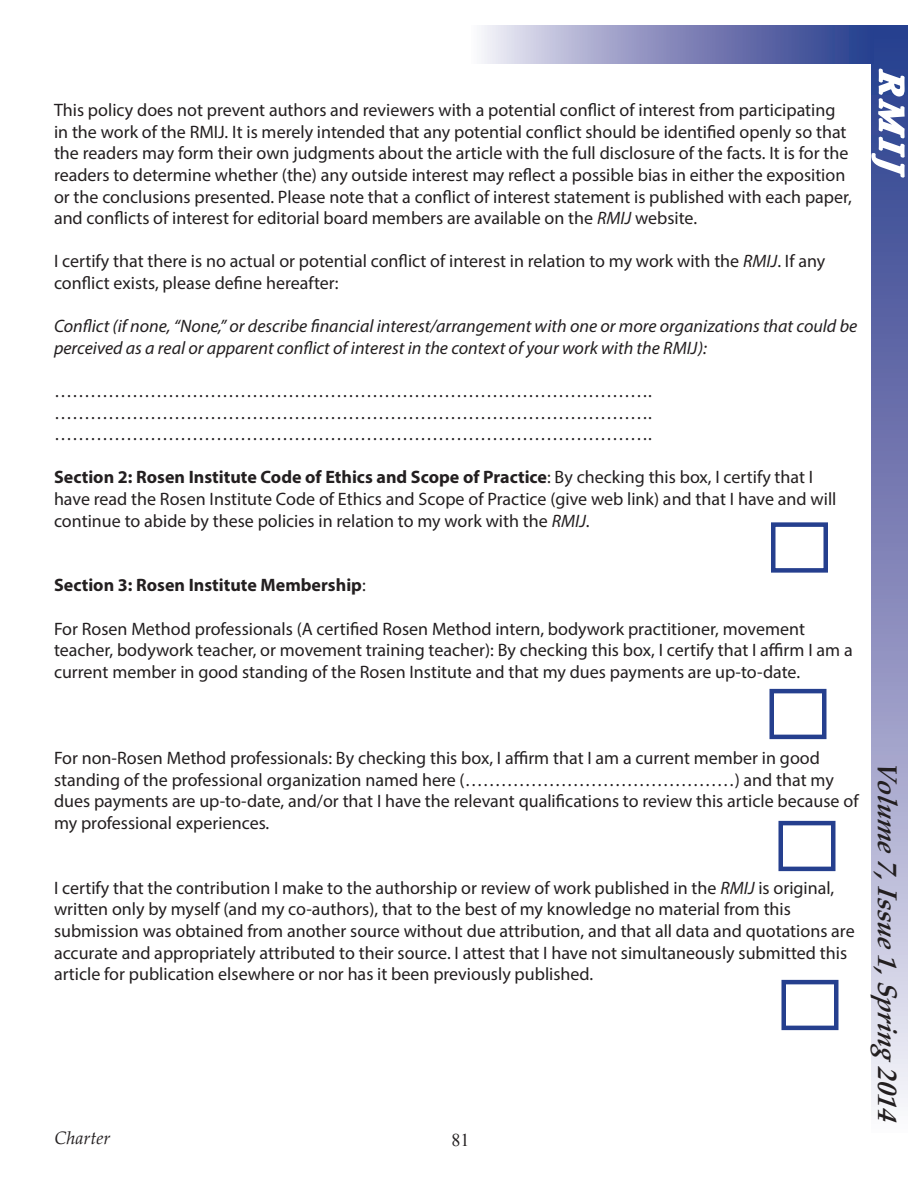
<style>
.page{position:relative;width:918px;height:1188px;background:#fff}
.page>*{position:absolute;margin:0;border:0;box-sizing:border-box;transform-origin:0 0}
.t1{font:italic 700 33px "Palatino Linotype";color:#fff}
.t2{font:italic 700 27px "Palatino Linotype";color:#231f20}
.t3{font:18px/21.6px "Myriad Pro";color:#231f20}
.t4{font:italic 18px/21.6px "Myriad Pro";color:#231f20}
.t5{font:700 18px "Myriad Pro";color:#231f20}
.t6{font:italic 18px "Palatino Linotype";color:#231f20}
.t7{font:18px "Times New Roman";color:#231f20}
.s1{font-style:italic}
.s2{font-weight:700}
.s3{font-weight:400}
</style>
<div class="page">
<svg style="left:872px;top:258px;width:36px;height:845px;background:#9b9dc6"></svg>
<svg style="left:870px;top:25px;width:38px;height:233px;background:#596aa7"></svg>
<svg style="left:482px;top:26px;width:391px;height:37px;background:#868cbc"></svg>
<div style="left:771px;top:522px;width:57px;height:51px;border:4px solid #253f8e"></div>
<div style="left:769px;top:689px;width:57px;height:50px;border:4px solid #253f8e"></div>
<div style="left:778px;top:821px;width:57px;height:50px;border:4px solid #253f8e"></div>
<div style="left:781px;top:980px;width:57px;height:50px;border:4px solid #253f8e"></div>
<p class="t3" style="left:54px;top:99px;width:799px">This policy does not prevent authors and reviewers with a potential conflict of interest from participating in the work of the RMIJ. It is merely intended that any potential conflict should be identified openly so that the readers may form their own judgments about the article with the full disclosure of the facts. It is for the readers to determine whether (the) any outside interest may reflect a possible bias in either the exposition or the conclusions presented. Please note that a conflict of interest statement is published with each paper, and conflicts of interest for editorial board members are available on the <span class="s1">RMIJ</span> website.</p>
<p class="t3" style="left:54px;top:250px;width:773px">I certify that there is no actual or potential conflict of interest in relation to my work with the <span class="s1">RMIJ</span>. If any conflict exists, please define hereafter:</p>
<p class="t4" style="left:54px;top:315px;width:805px">Conflict (if none, “None,” or describe financial interest/arrangement with one or more organizations that could be perceived as a real or apparent conflict of interest in the context of your work with the RMIJ):</p>
<p class="t3" style="left:54px;top:380px;width:599px">……………………………………………………………………………………….</p>
<p class="t3" style="left:54px;top:401px;width:599px">……………………………………………………………………………………….</p>
<p class="t3" style="left:54px;top:423px;width:599px">……………………………………………………………………………………….</p>
<p class="t3" style="left:54px;top:466px;width:784px"><span class="s2">Section 2: Rosen Institute Code of Ethics and Scope of Practice</span>: By checking this box, I certify that I have read the Rosen Institute Code of Ethics and Scope of Practice (give web link) and that I have and will continue to abide by these policies in relation to my work with the <span class="s1">RMIJ</span>.</p>
<h1 class="t1" style="left:915px;top:70px;width:111px;rotate:90deg">RMIJ</h1>
<p class="t5" style="left:54px;top:573px;width:313px">Section 3: Rosen Institute Membership<span class="s3">:</span></p>
<p class="t3" style="left:54px;top:617px;width:800px">For Rosen Method professionals (A certified Rosen Method intern, bodywork practitioner, movement teacher, bodywork teacher, or movement training teacher): By checking this box, I certify that I affirm I am a current member in good standing of the Rosen Institute and that my dues payments are up-to-date.</p>
<p class="t3" style="left:54px;top:747px;width:806px">For non-Rosen Method professionals: By checking this box, I affirm that I am a current member in good standing of the professional organization named here (………………………………………) and that my dues payments are up-to-date, and/or that I have the relevant qualifications to review this article because of my professional experiences.</p>
<p class="t3" style="left:54px;top:877px;width:802px">I certify that the contribution I make to the authorship or review of work published in the <span class="s1">RMIJ</span> is original, written only by myself (and my co-authors), that to the best of my knowledge no material from this submission was obtained from another source without due attribution, and that all data and quotations are accurate and appropriately attributed to their source. I attest that I have not simultaneously submitted this article for publication elsewhere or nor has it been previously published.</p>
<p class="t6" style="left:55px;top:1125px;width:57px">Charter</p>
<p class="t7" style="left:451px;top:1128px;width:19px">81</p>
<h2 class="t2" style="left:906px;top:761px;width:367px;rotate:90deg">Volume 7,Issue 1,Spring2014</h2>
</div>
